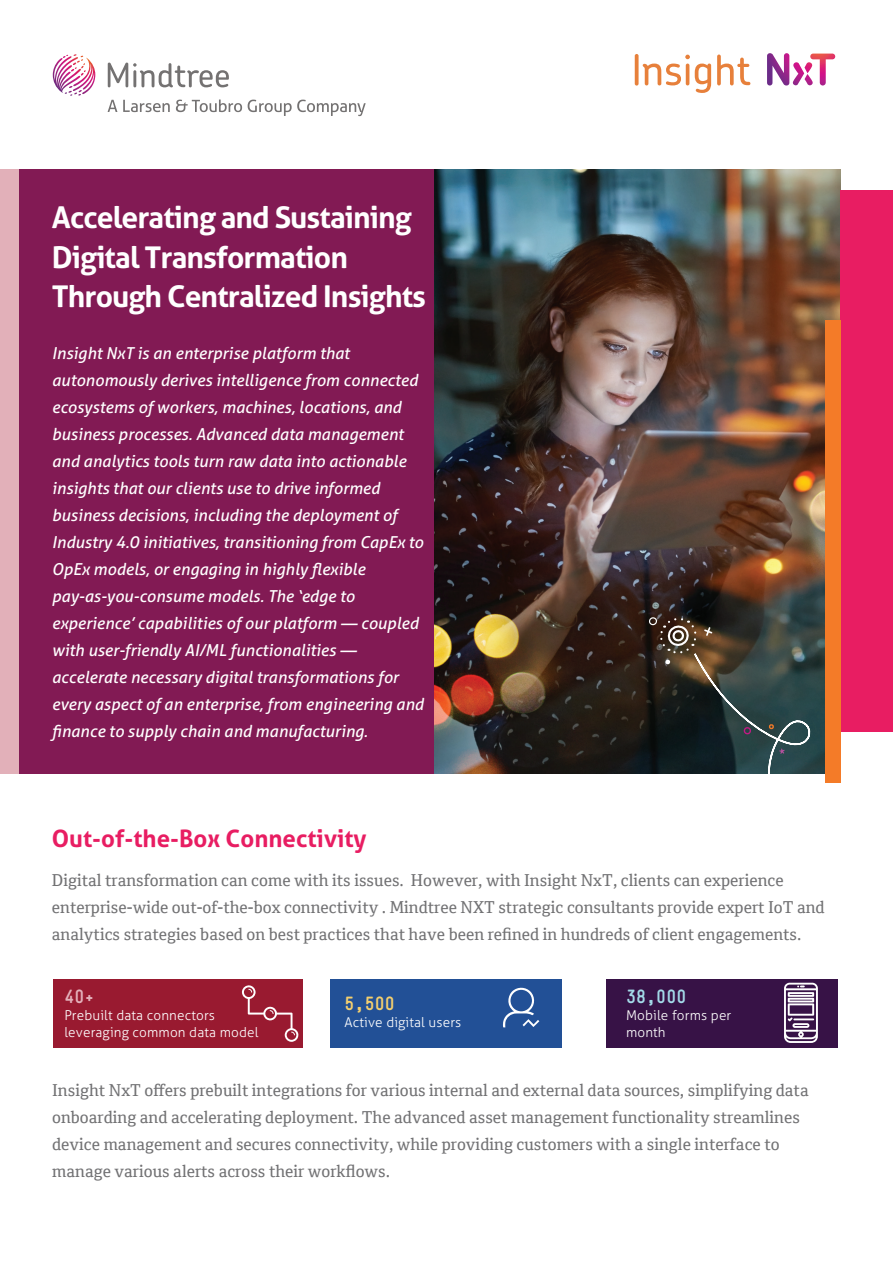
<style>
.page{position:relative;width:893px;height:1263px;background:#fff}
.page>*{position:absolute;margin:0;border:0;box-sizing:border-box;transform-origin:0 0}
.t1{font:700 30px/39.5px "Aller Typo";letter-spacing:-.03em;color:#fff}
.t2{font:700 24px "Aller Typo";color:#e81d62}
.t3{font:700 18px "Simple";color:#a3dae8}
.t4{font:700 18px "Simple";color:#f4cf6e}
.t5{font:700 18px "Simple";color:#e3b0ba}
.t6{font:italic 16.5px/27px "Aller Typo";color:#fff}
.t7{font:16.5px/27px "Cordale";color:#717173}
.t8{font:300 13.5px/17px "Aller Typo";letter-spacing:.01em;color:#fff}
</style>
<div class="page">
<img style="left:433px;top:170px;width:407px;height:604px">
<div style="left:0;top:170px;width:433px;height:604px;background:#821a54"></div>
<svg style="left:108px;top:63px;width:121px;height:24px"></svg>
<svg style="left:53px;top:54px;width:39px;height:39px"></svg>
<svg style="left:108px;top:100px;width:9px;height:12px"></svg>
<svg style="left:123px;top:100px;width:47px;height:12px"></svg>
<svg style="left:176px;top:100px;width:66px;height:12px"></svg>
<svg style="left:248px;top:100px;width:118px;height:16px"></svg>
<div style="left:0;top:170px;width:19px;height:604px;background:#e2b0b9"></div>
<svg style="left:648px;top:616px;width:164px;height:158px;background:#333b37"></svg>
<div style="left:53px;top:979px;width:250px;height:69px;background:#991a30"></div>
<div style="left:331px;top:979px;width:231px;height:69px;background:#225096"></div>
<div style="left:606px;top:979px;width:231px;height:69px;background:#371246"></div>
<div style="left:840px;top:191px;width:53px;height:541px;background:#e81d62"></div>
<div style="left:826px;top:320px;width:15px;height:463px;background:#f47b28"></div>
<svg style="left:767px;top:53px;width:68px;height:33px"></svg>
<svg style="left:635px;top:54px;width:4px;height:32px"></svg>
<svg style="left:643px;top:55px;width:68px;height:38px"></svg>
<svg style="left:717px;top:55px;width:33px;height:30px"></svg>
<svg style="left:503px;top:987px;width:36px;height:40px"></svg>
<svg style="left:784px;top:983px;width:34px;height:60px"></svg>
<svg style="left:242px;top:985px;width:57px;height:57px"></svg>
<h1 class="t1" style="left:52px;top:198px;width:376px">Accelerating and Sustaining<br>Digital Transformation<br>Through Centralized Insights</h1>
<p class="t6" style="left:52px;top:339px;width:373px">Insight NxT is an enterprise platform that autonomously derives intelligence from connected ecosystems of workers, machines, locations, and business processes. Advanced data management and analytics tools turn raw data into actionable insights that our clients use to drive informed business decisions, including the deployment of Industry 4.0 initiatives, transitioning from CapEx to OpEx models, or engaging in highly flexible pay-as-you-consume models. The ‘edge to experience’ capabilities of our platform ― coupled with user-friendly AI/ML functionalities ― accelerate necessary digital transformations for every aspect of an enterprise, from engineering and finance to supply chain and manufacturing.</p>
<h2 class="t2" style="left:52px;top:824px;width:316px">Out-of-the-Box Connectivity</h2>
<p class="t7" style="left:52px;top:867px;width:774px">Digital transformation can come with its issues. However, with Insight NxT, clients can experience enterprise-wide out-of-the-box connectivity . Mindtree NXT strategic consultants provide expert IoT and analytics strategies based on best practices that have been refined in hundreds of client engagements.</p>
<p class="t5" style="left:64px;top:985px;width:32px">40+</p>
<p class="t8" style="left:64px;top:1007px;width:196px">Prebuilt data connectors leveraging common data model</p>
<p class="t4" style="left:345px;top:992px;width:52px">5,500</p>
<p class="t8" style="left:345px;top:1014px;width:118px">Active digital users</p>
<p class="t3" style="left:626px;top:985px;width:62px">38,000</p>
<p class="t8" style="left:626px;top:1007px;width:107px">Mobile forms per month</p>
<p class="t7" style="left:52px;top:1077px;width:758px">Insight NxT offers prebuilt integrations for various internal and external data sources, simplifying data onboarding and accelerating deployment. The advanced asset management functionality streamlines device management and secures connectivity, while providing customers with a single interface to manage various alerts across their workflows.</p>
</div>
